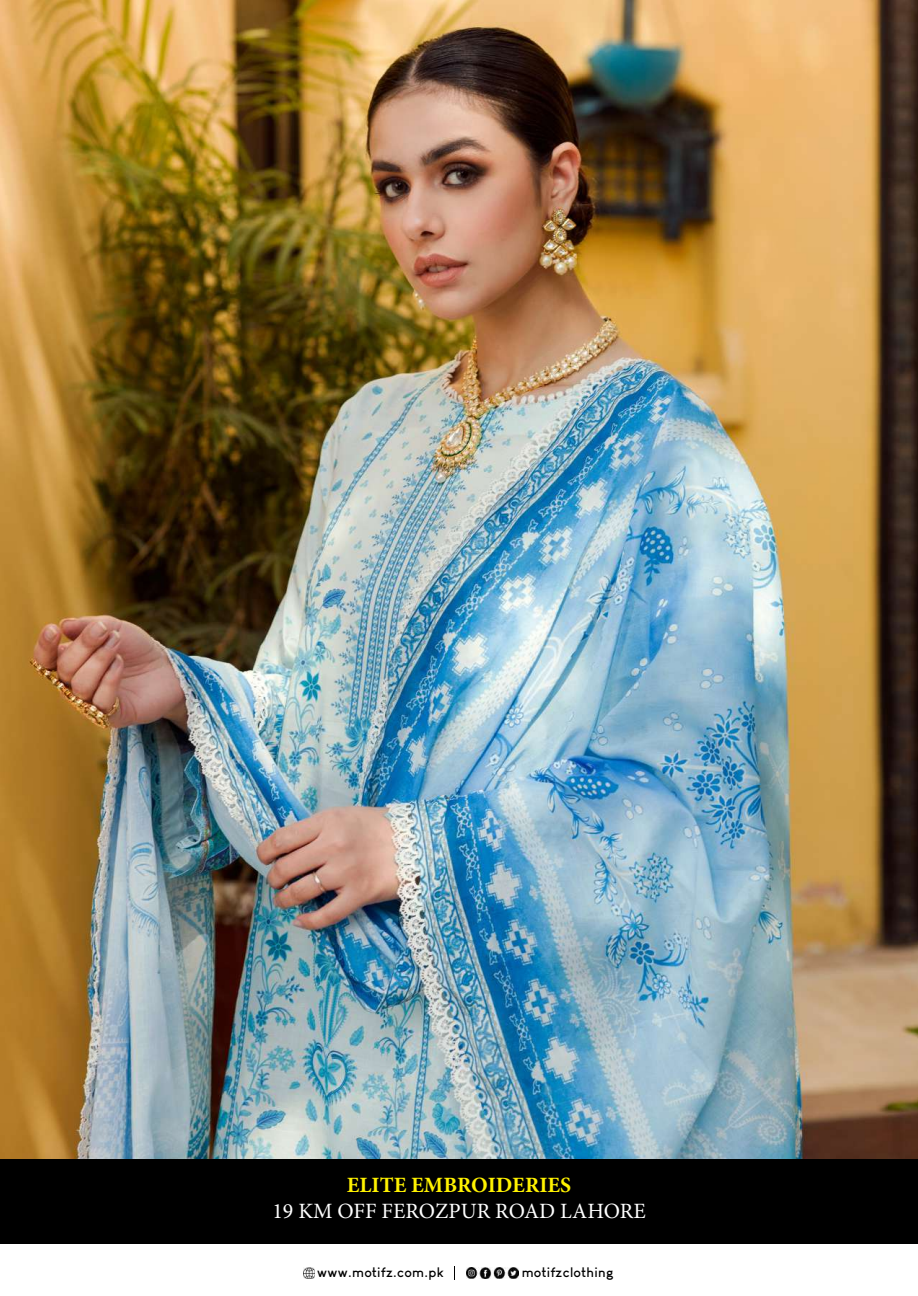
<style>
.page{position:relative;width:918px;height:1296px;background:#fff}
.page>*{position:absolute;margin:0;border:0;box-sizing:border-box;transform-origin:0 0}
.t1{font:21.9px "Minion Pro";color:#fff}
.t2{font:700 21.9px "Minion Pro";color:#fff200}
.t3{font:700 13.5px "Louis George Cafe";letter-spacing:.025em;color:#000}
</style>
<div class="page">
<img style="left:0;top:0;width:918px;height:1159px">
<div style="left:0;top:1159px;width:918px;height:85px;background:#000"></div>
<img style="left:466px;top:1267px;width:53px;height:11px">
<svg style="left:303px;top:1267px;width:11px;height:11px"></svg>
<svg style="left:454px;top:1266px;width:1px;height:14px"></svg>
<h1 class="t2" style="left:347px;top:1170px;width:226px">ELITE EMBROIDERIES</h1>
<h1 class="t1" style="left:272px;top:1196px;width:375px">19 KM OFF FEROZPUR ROAD LAHORE</h1>
<p class="t3" style="left:317px;top:1264px;width:128px">www.motifz.com.pk</p>
<p class="t3" style="left:522px;top:1264px;width:94px">motifzclothing</p>
</div>
